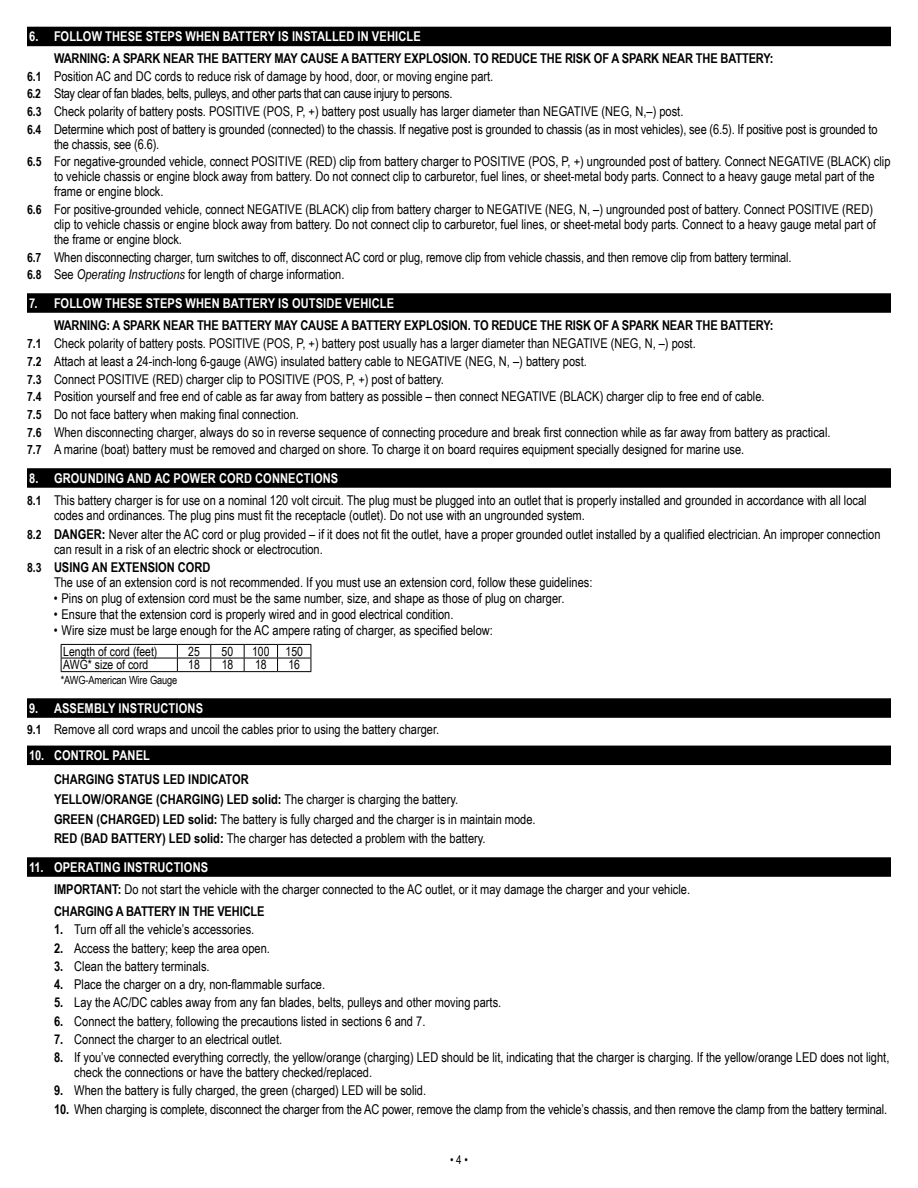
<style>
.page{position:relative;width:918px;height:1188px;background:#fff}
.page>*{position:absolute;margin:0;border:0;box-sizing:border-box;transform-origin:0 0}
.t1{font:13.5px/17.7px "Arial Narrow";color:#000}
.t2{font:700 13.5px "Arial Narrow";letter-spacing:.01em;color:#fff}
.t3{font:12.75px "Arial Narrow";color:#000}
.t4{font:12px "Arial Narrow";color:#000}
.t5{font:11.25px "Arial Narrow";letter-spacing:-.01em;color:#000}
.s1{font-weight:700}
.s2{font-weight:700;font-size:12.75px}
.s3{font-style:italic}
.s4{font-weight:700;color:#fff}
</style>
<div class="page">
<div style="left:27px;top:27px;width:864px;height:19px;background:#000"></div>
<div style="left:27px;top:293px;width:864px;height:20px;background:#000"></div>
<div style="left:27px;top:468px;width:864px;height:20px;background:#000"></div>
<div style="left:27px;top:698px;width:864px;height:20px;background:#000"></div>
<hr style="left:61px;top:671px;width:116px;height:1px;background:#000">
<hr style="left:61px;top:644px;width:116px;height:1px;background:#000">
<svg style="left:61px;top:645px;width:1px;height:26px"></svg>
<hr style="left:61px;top:658px;width:116px;height:1px;background:#000">
<hr style="left:177px;top:658px;width:34px;height:1px;background:#000">
<hr style="left:211px;top:658px;width:33px;height:1px;background:#000">
<hr style="left:244px;top:658px;width:34px;height:1px;background:#000">
<hr style="left:278px;top:658px;width:33px;height:1px;background:#000">
<hr style="left:278px;top:644px;width:33px;height:1px;background:#000">
<svg style="left:311px;top:645px;width:1px;height:26px"></svg>
<hr style="left:278px;top:671px;width:33px;height:1px;background:#000">
<hr style="left:244px;top:644px;width:34px;height:1px;background:#000">
<svg style="left:277px;top:645px;width:1px;height:26px"></svg>
<hr style="left:244px;top:671px;width:34px;height:1px;background:#000">
<hr style="left:211px;top:644px;width:33px;height:1px;background:#000">
<svg style="left:244px;top:645px;width:1px;height:26px"></svg>
<hr style="left:211px;top:671px;width:33px;height:1px;background:#000">
<hr style="left:177px;top:644px;width:34px;height:1px;background:#000">
<svg style="left:177px;top:645px;width:1px;height:26px"></svg>
<svg style="left:210px;top:645px;width:1px;height:26px"></svg>
<hr style="left:177px;top:671px;width:34px;height:1px;background:#000">
<div style="left:27px;top:746px;width:864px;height:19px;background:#000"></div>
<div style="left:27px;top:857px;width:864px;height:20px;background:#000"></div>
<p class="t2" style="left:29px;top:26px;width:393px">6. FOLLOW THESE STEPS WHEN BATTERY IS INSTALLED IN VEHICLE</p>
<p class="t1" style="left:27px;top:49px;width:852px;text-indent:27px"><span class="s1">WARNING: A SPARK NEAR THE BATTERY MAY CAUSE A BATTERY EXPLOSION. TO REDUCE THE RISK OF A SPARK NEAR THE BATTERY:<br></span><span class="s2">6.1</span> Position AC and DC cords to reduce risk of damage by hood, door, or moving engine part.<br><span class="s2">6.2</span> Stay clear of fan blades, belts, pulleys, and other parts that can cause injury to persons.<br><span class="s2">6.3</span> Check polarity of battery posts. POSITIVE (POS, P, +) battery post usually has larger diameter than NEGATIVE (NEG, N,–) post.<br><span class="s2">6.4</span> Determine which post of battery is grounded (connected) to the chassis. If negative post is grounded to chassis (as in most vehicles), see (6.5). If positive post is grounded to</p>
<p class="t1" style="left:27px;top:134px;width:865px;text-indent:27px">the chassis, see (6.6).<br><span class="s2">6.5</span> For negative-grounded vehicle, connect POSITIVE (RED) clip from battery charger to POSITIVE (POS, P, +) ungrounded post of battery. Connect NEGATIVE (BLACK) clip</p>
<p class="t1" style="left:54px;top:169px;width:822px;line-height:15px">to vehicle chassis or engine block away from battery. Do not connect clip to carburetor, fuel lines, or sheet-metal body parts. Connect to a heavy gauge metal part of the frame or engine block.</p>
<p class="t1" style="left:54px;top:201px;width:823px;line-height:15px;text-indent:-27px"><span class="s2">6.6</span> For positive-grounded vehicle, connect NEGATIVE (BLACK) clip from battery charger to NEGATIVE (NEG, N, –) ungrounded post of battery. Connect POSITIVE (RED) clip to vehicle chassis or engine block away from battery. Do not connect clip to carburetor, fuel lines, or sheet-metal body parts. Connect to a heavy gauge metal part of the frame or engine block.</p>
<p class="t1" style="left:27px;top:248px;width:766px"><span class="s2">6.7</span> When disconnecting charger, turn switches to off, disconnect AC cord or plug, remove clip from vehicle chassis, and then remove clip from battery terminal.<br><span class="s2">6.8</span> See <span class="s3">Operating Instructions</span> for length of charge information.</p>
<p class="t2" style="left:29px;top:293px;width:366px">7. FOLLOW THESE STEPS WHEN BATTERY IS OUTSIDE VEHICLE</p>
<p class="t1" style="left:27px;top:316px;width:805px;text-indent:27px"><span class="s1">WARNING: A SPARK NEAR THE BATTERY MAY CAUSE A BATTERY EXPLOSION. TO REDUCE THE RISK OF A SPARK NEAR THE BATTERY:<br></span><span class="s2">7.1</span> Check polarity of battery posts. POSITIVE (POS, P, +) battery post usually has a larger diameter than NEGATIVE (NEG, N, –) post.<br><span class="s2">7.2</span> Attach at least a 24-inch-long 6-gauge (AWG) insulated battery cable to NEGATIVE (NEG, N, –) battery post.<br><span class="s2">7.3</span> Connect POSITIVE (RED) charger clip to POSITIVE (POS, P, +) post of battery.<br><span class="s2">7.4</span> Position yourself and free end of cable as far away from battery as possible – then connect NEGATIVE (BLACK) charger clip to free end of cable.<br><span class="s2">7.5</span> Do not face battery when making final connection.<br><span class="s2">7.6</span> When disconnecting charger, always do so in reverse sequence of connecting procedure and break first connection while as far away from battery as practical.<br><span class="s2">7.7</span> A marine (boat) battery must be removed and charged on shore. To charge it on board requires equipment specially designed for marine use.</p>
<p class="t1" style="left:27px;top:466px;width:841px;line-height:22.5px"><span class="s4">8. GROUNDING AND AC POWER CORD CONNECTIONS<br></span><span class="s2">8.1</span> This battery charger is for use on a nominal 120 volt circuit. The plug must be plugged into an outlet that is properly installed and grounded in accordance with all local</p>
<p class="t1" style="left:27px;top:506px;width:855px;line-height:18.3px;text-indent:27px">codes and ordinances. The plug pins must fit the receptacle (outlet). Do not use with an ungrounded system.<br><span class="s2">8.2</span> <span class="s1">DANGER:</span> Never alter the AC cord or plug provided – if it does not fit the outlet, have a proper grounded outlet installed by a qualified electrician. An improper connection</p>
<p class="t1" style="left:27px;top:539px;width:297px;line-height:18.3px;text-indent:27px">can result in a risk of an electric shock or electrocution.<br><span class="s2">8.3</span> <span class="s1">USING AN EXTENSION CORD</span></p>
<p class="t1" style="left:54px;top:573px;width:540px">The use of an extension cord is not recommended. If you must use an extension cord, follow these guidelines:</p>
<p class="t1" style="left:54px;top:589px;width:512px">• Pins on plug of extension cord must be the same number, size, and shape as those of plug on charger.</p>
<p class="t1" style="left:54px;top:605px;width:401px">• Ensure that the extension cord is properly wired and in good electrical condition.</p>
<p class="t1" style="left:54px;top:621px;width:441px">• Wire size must be large enough for the AC ampere rating of charger, as specified below:</p>
<p class="t3" style="left:63px;top:642px;width:96px">Length of cord (feet)</p>
<p class="t3" style="left:188px;top:642px;width:13px">25</p>
<p class="t3" style="left:222px;top:642px;width:13px">50</p>
<p class="t3" style="left:252px;top:642px;width:19px">100</p>
<p class="t3" style="left:286px;top:642px;width:19px">150</p>
<p class="t3" style="left:63px;top:656px;width:87px">AWG* size of cord</p>
<p class="t3" style="left:188px;top:656px;width:13px">18</p>
<p class="t3" style="left:222px;top:656px;width:13px">18</p>
<p class="t3" style="left:255px;top:656px;width:13px">18</p>
<p class="t3" style="left:288px;top:656px;width:13px">16</p>
<p class="t5" style="left:61px;top:672px;width:118px">*AWG-American Wire Gauge</p>
<p class="t1" style="left:27px;top:697px;width:414px;line-height:21.5px"><span class="s4">9. ASSEMBLY INSTRUCTIONS<br></span><span class="s2">9.1</span> Remove all cord wraps and uncoil the cables prior to using the battery charger.</p>
<p class="t2" style="left:29px;top:745px;width:122px">10. CONTROL PANEL</p>
<p class="t1" style="left:54px;top:769px;width:483px;line-height:19.8px"><span class="s1">CHARGING STATUS LED INDICATOR<br>YELLOW/ORANGE (CHARGING) LED solid:</span> The charger is charging the battery.<br><span class="s1">GREEN (CHARGED) LED solid:</span> The battery is fully charged and the charger is in maintain mode.<br><span class="s1">RED (BAD BATTERY) LED solid:</span> The charger has detected a problem with the battery.</p>
<p class="t1" style="left:54px;top:856px;width:638px;line-height:22.2px;text-indent:-25px"><span class="s4">11. OPERATING INSTRUCTIONS<br></span><span class="s1">IMPORTANT:</span> Do not start the vehicle with the charger connected to the AC outlet, or it may damage the charger and your vehicle.<br><span class="s1">CHARGING A BATTERY IN THE VEHICLE</span></p>
<p class="t1" style="left:54px;top:920px;width:202px"><span class="s1">1.</span> Turn off all the vehicle’s accessories.</p>
<p class="t1" style="left:54px;top:939px;width:217px"><span class="s1">2.</span> Access the battery; keep the area open.</p>
<p class="t1" style="left:54px;top:957px;width:157px"><span class="s1">3.</span> Clean the battery terminals.</p>
<p class="t1" style="left:54px;top:975px;width:273px"><span class="s1">4.</span> Place the charger on a dry, non-flammable surface.</p>
<p class="t1" style="left:54px;top:993px;width:449px"><span class="s1">5.</span> Lay the AC/DC cables away from any fan blades, belts, pulleys and other moving parts.</p>
<p class="t1" style="left:54px;top:1012px;width:373px"><span class="s1">6.</span> Connect the battery, following the precautions listed in sections 6 and 7.</p>
<p class="t1" style="left:54px;top:1030px;width:230px"><span class="s1">7.</span> Connect the charger to an electrical outlet.</p>
<p class="t1" style="left:74px;top:1049px;width:817px;line-height:15px;text-indent:-20px"><span class="s1">8.</span> If you’ve connected everything correctly, the yellow/orange (charging) LED should be lit, indicating that the charger is charging. If the yellow/orange LED does not light, check the connections or have the battery checked/replaced.</p>
<p class="t1" style="left:54px;top:1081px;width:374px"><span class="s1">9.</span> When the battery is fully charged, the green (charged) LED will be solid.</p>
<p class="t1" style="left:54px;top:1100px;width:835px"><span class="s1">10.</span> When charging is complete, disconnect the charger from the AC power, remove the clamp from the vehicle’s chassis, and then remove the clamp from the battery terminal.</p>
<p class="t4" style="left:450px;top:1151px;width:19px">• 4 •</p>
</div>
